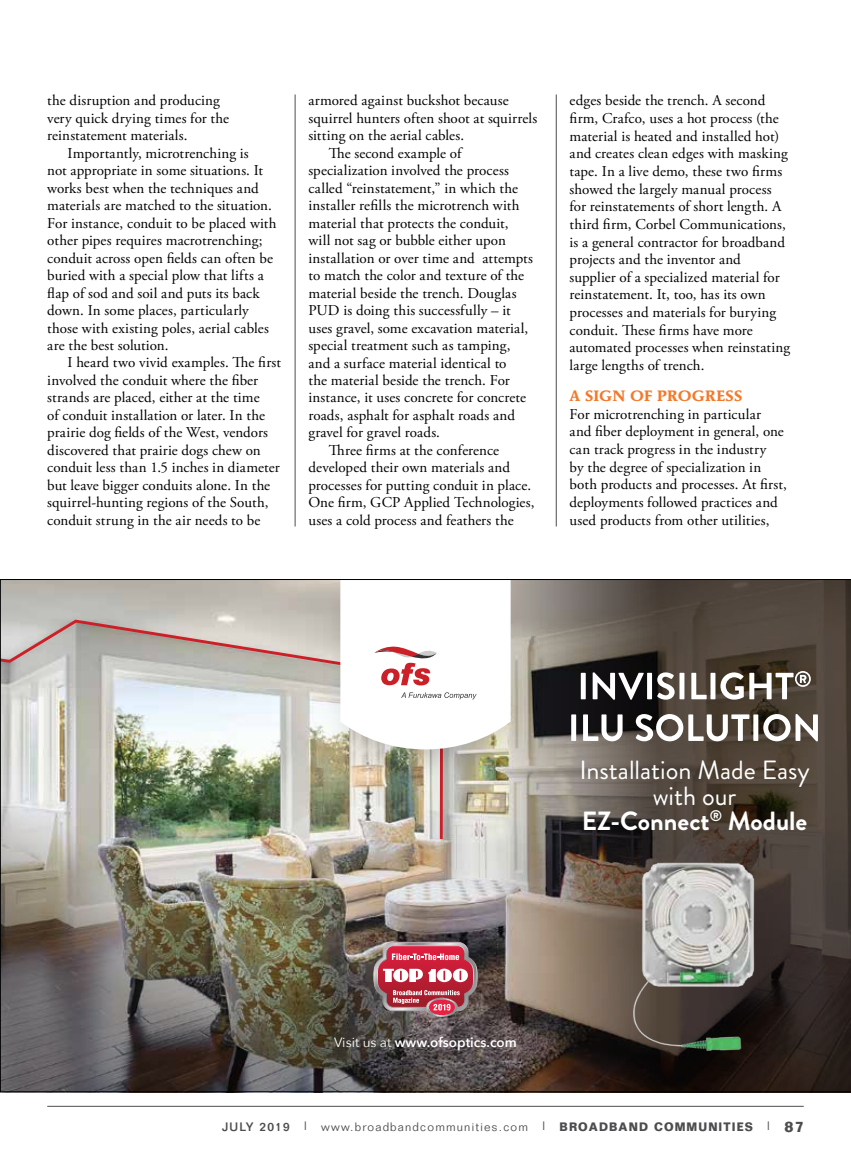
<style>
.page{position:relative;width:851px;height:1161px;background:#fff}
.page>*{position:absolute;margin:0;border:0;box-sizing:border-box;transform-origin:0 0}
.t1{font:26.4px/25.5px "Brandon Grotesque";color:#fff;text-align:center}
.t2{font:15px/17.7px "Adobe Garamond Pro";letter-spacing:.005em;color:#000}
.t3{font:700 15px "AT Mendoza Roman";letter-spacing:.005em;color:#f47929}
.t4{font:600 13.5px "Avenir Next";color:#fff}
.t5{font:300 12px "Folio";letter-spacing:.1em;color:#4d4d4f}
.s1{font-weight:700}
.s2{font-weight:400}
.s3{font-weight:500}
.s4{font-weight:700;font-size:15px}
</style>
<div class="page">
<hr style="left:47px;top:1106px;width:756px;height:1px;background:#4d4d4f">
<hr style="left:556px;top:94px;width:1px;height:432px;background:#4d4d4f">
<hr style="left:295px;top:94px;width:1px;height:432px;background:#4d4d4f">
<img style="left:0;top:579px;width:850px;height:513px">
<p class="t2" style="left:47px;top:92px;width:183px">the disruption and producing very quick drying times for the reinstatement materials.</p>
<p class="t2" style="left:47px;top:145px;width:231px;text-indent:20px">Importantly, microtrenching is<br>not appropriate in some situations. It works best when the techniques and materials are matched to the situation.<br>For instance, conduit to be placed with other pipes requires macrotrenching; conduit across open fields can often be buried with a special plow that lifts a flap of sod and soil and puts its back down. In some places, particularly those with existing poles, aerial cables are the best solution.</p>
<p class="t2" style="left:47px;top:355px;width:235px;text-indent:20px">I heard two vivid examples. The first involved the conduit where the fiber strands are placed, either at the time<br>of conduit installation or later. In the prairie dog fields of the West, vendors discovered that prairie dogs chew on conduit less than 1.5 inches in diameter but leave bigger conduits alone. In the squirrel-hunting regions of the South, conduit strung in the air needs to be</p>
<p class="t2" style="left:308px;top:92px;width:202px">armored against buckshot because</p>
<p class="t2" style="left:308px;top:110px;width:230px">squirrel hunters often shoot at squirrels</p>
<p class="t2" style="left:308px;top:127px;width:157px">sitting on the aerial cables.</p>
<p class="t2" style="left:328px;top:145px;width:134px">The second example of</p>
<p class="t2" style="left:308px;top:162px;width:202px">specialization involved the process</p>
<p class="t2" style="left:308px;top:180px;width:211px">called “reinstatement,” in which the</p>
<p class="t2" style="left:308px;top:197px;width:212px">installer refills the microtrench with</p>
<p class="t2" style="left:308px;top:215px;width:202px">material that protects the conduit,</p>
<p class="t2" style="left:308px;top:232px;width:199px">will not sag or bubble either upon</p>
<p class="t2" style="left:308px;top:250px;width:226px">installation or over time and attempts</p>
<p class="t2" style="left:308px;top:267px;width:217px">to match the color and texture of the</p>
<p class="t2" style="left:308px;top:285px;width:210px">material beside the trench. Douglas</p>
<p class="t2" style="left:308px;top:302px;width:204px">PUD is doing this successfully – it</p>
<p class="t2" style="left:308px;top:320px;width:221px">uses gravel, some excavation material,</p>
<p class="t2" style="left:308px;top:337px;width:204px">special treatment such as tamping,</p>
<p class="t2" style="left:308px;top:354px;width:200px">and a surface material identical to</p>
<p class="t2" style="left:308px;top:372px;width:203px">the material beside the trench. For</p>
<p class="t2" style="left:308px;top:389px;width:219px">instance, it uses concrete for concrete</p>
<p class="t2" style="left:308px;top:407px;width:208px">roads, asphalt for asphalt roads and</p>
<p class="t2" style="left:308px;top:424px;width:133px">gravel for gravel roads.</p>
<p class="t2" style="left:328px;top:442px;width:172px">Three firms at the conference</p>
<p class="t2" style="left:308px;top:459px;width:203px">developed their own materials and</p>
<p class="t2" style="left:308px;top:477px;width:224px">processes for putting conduit in place.</p>
<p class="t2" style="left:308px;top:494px;width:227px">One firm, GCP Applied Technologies,</p>
<p class="t2" style="left:308px;top:512px;width:207px">uses a cold process and feathers the</p>
<p class="t2" style="left:569px;top:92px;width:222px">edges beside the trench. A second firm, Crafco, uses a hot process (the material is heated and installed hot) and creates clean edges with masking tape. In a live demo, these two firms showed the largely manual process for reinstatements of short length. A third firm, Corbel Communications, is a general contractor for broadband projects and the inventor and supplier of a specialized material for reinstatement. It, too, has its own processes and materials for burying conduit. These firms have more automated processes when reinstating large lengths of trench.</p>
<p class="t3" style="left:569px;top:386px;width:174px">A SIGN OF PROGRESS</p>
<p class="t2" style="left:569px;top:406px;width:219px">For microtrenching in particular and fiber deployment in general, one can track progress in the industry<br>by the degree of specialization in both products and processes. At first, deployments followed practices and used products from other utilities,</p>
<h1 class="t1" style="left:579px;top:758px;width:232px">Installation Made Easy with our<br><span class="s1">EZ-Connect</span><sup>®</sup> <span class="s1">Module</span></h1>
<p class="t4" style="left:334px;top:1030px;width:184px"><span class="s2">Visit us at</span> www.ofsoptics.com</p>
<p class="t5" style="left:222px;top:1120px;width:583px"><span class="s3">JULY 2019 |</span> www.broadbandcommunities.com <span class="s3">|</span> <span class="s1">BROADBAND COMMUNITIES</span> <span class="s3">|</span> <span class="s4">87</span></p>
</div>
